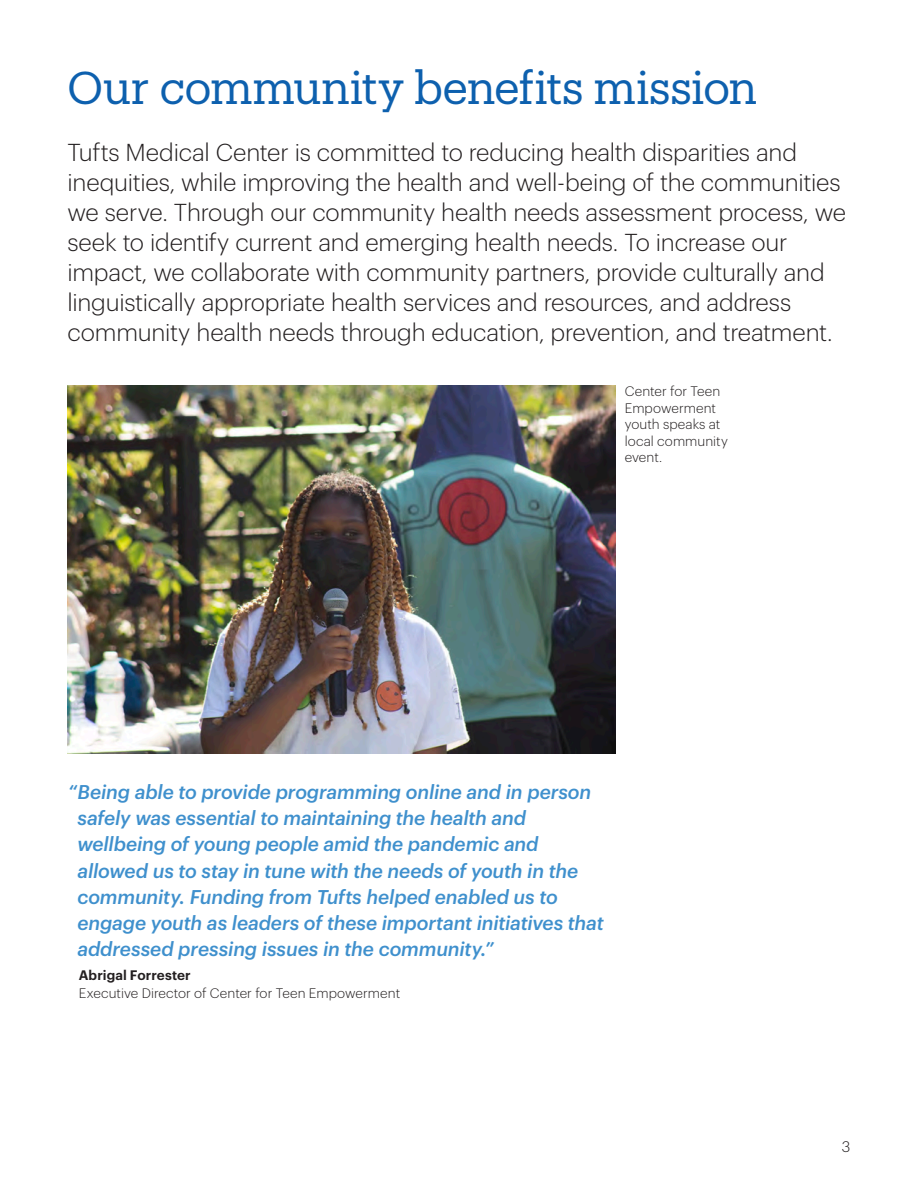
<style>
.page{position:relative;width:918px;height:1188px;background:#fff}
.page>*{position:absolute;margin:0;border:0;box-sizing:border-box;transform-origin:0 0}
.Headline_30_35__insi{font:45px "Produkt";letter-spacing:-.01em;color:#0d60ae}
.Intro_16_20{font:300 24px/30px "Graphik";letter-spacing:-.01em;color:#231f20}
.Quote_13_17_5{font:italic 500 19.5px/26.2px "Graphik";letter-spacing:-.01em;color:#3f90cd}
.t1{font:300 15px "Graphik";color:#231f20}
.Small_body_9_11{font:300 13.5px/16.5px "Graphik";letter-spacing:.005em;color:#231f20}
.Small_body_9_12{font:300 13.5px "Graphik";letter-spacing:.005em;color:#231f20}
.Small_body_subhead_9{font:600 13.5px "Graphik";letter-spacing:.005em;color:#231f20}
</style>
<div class="page">
<img style="left:68px;top:385px;width:547px;height:368px">
<p class="Headline_30_35__insi" style="left:68px;top:57px;width:691px">Our community benefits mission</p>
<p class="Intro_16_20" style="left:68px;top:136px;width:780px">Tufts Medical Center is committed to reducing health disparities and inequities, while improving the health and well-being of the communities we serve. Through our community health needs assessment process, we seek to identify current and emerging health needs. To increase our impact, we collaborate with community partners, provide culturally and linguistically appropriate health services and resources, and address community health needs through education, prevention, and treatment.</p>
<p class="Small_body_9_11" style="left:625px;top:382px;width:105px">Center for Teen<br>Empowerment youth speaks at local community event.</p>
<p class="Quote_13_17_5" style="left:77px;top:777px;width:528px;text-indent:-9px">“Being able to provide programming online and in person safely was essential to maintaining the health and wellbeing of young people amid the pandemic and allowed us to stay in tune with the needs of youth in the community. Funding from Tufts helped enabled us to engage youth as leaders of these important initiatives that addressed pressing issues in the community.”</p>
<p class="Small_body_subhead_9" style="left:79px;top:965px;width:113px">Abrigal Forrester</p>
<p class="Small_body_9_12" style="left:79px;top:984px;width:323px">Executive Director of Center for Teen Empowerment</p>
<p class="t1" style="left:842px;top:1136px;width:10px">3</p>
</div>
